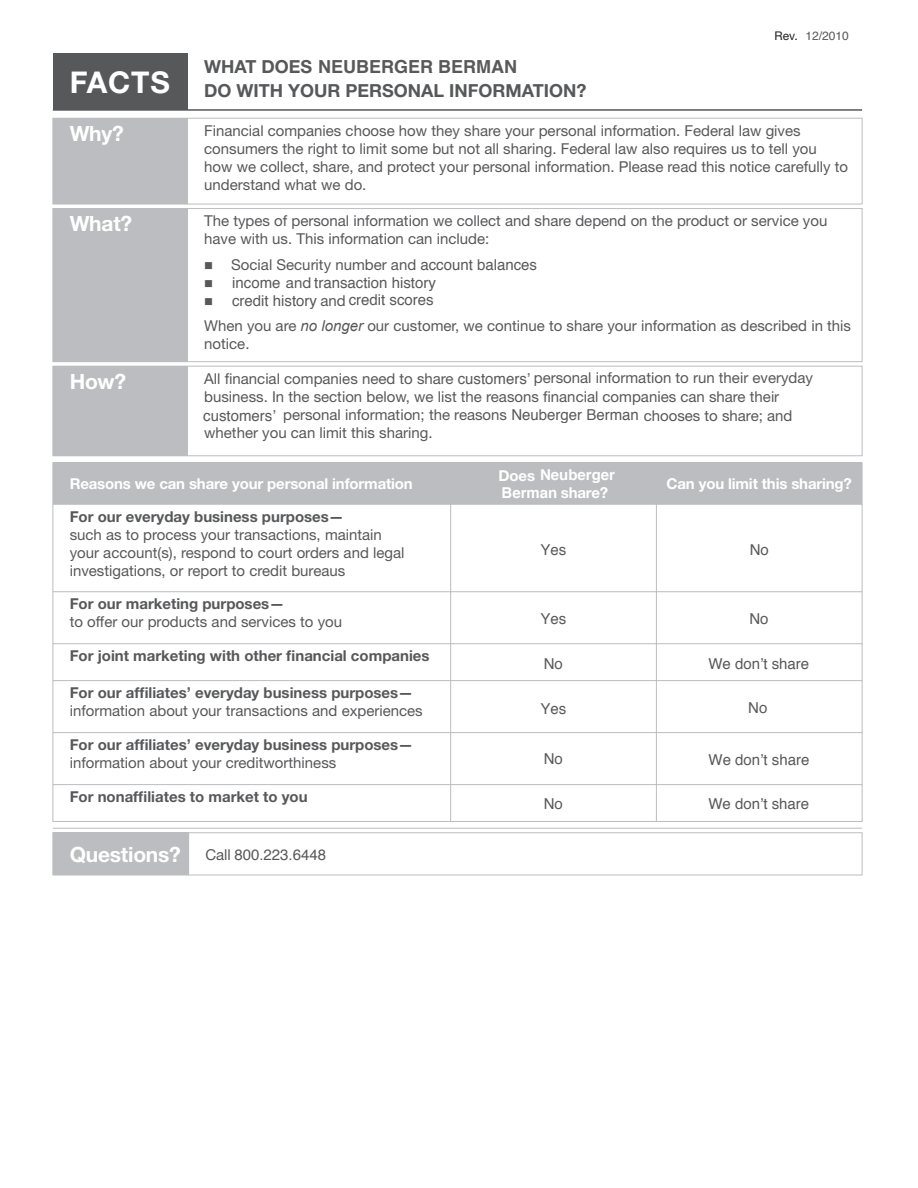
<style>
.page{position:relative;width:918px;height:1188px;background:#fff}
.page>*{position:absolute;margin:0;border:0;box-sizing:border-box;transform-origin:0 0}
.t1{font:700 30px "Helvetica Neue";letter-spacing:.03em;color:#fff}
.t2{font:700 21px "Helvetica Neue";letter-spacing:-.01em;color:#fff}
.t3{font:700 18px/24px "Helvetica Neue";color:#57585a}
.t4{font:15px/18px "Helvetica Neue";color:#57585a}
.t5{font:15px/17.9px "Helvetica";color:#595959}
.t6{font:700 15px/18px "Helvetica Neue";color:#57585a}
.t7{font:700 15px "Helvetica Neue";letter-spacing:-.01em;color:#fff}
.t8{font:700 15px/18px "Helvetica";color:#fff}
.t9{font:12px "Helvetica";color:#595959}
.t10{font:12px "Helvetica Neue";color:#231f20}
.s1{font-family:"Helvetica";color:#595959}
.s2{font-family:"Helvetica Neue";color:#57585a}
.s3{font-family:"Arial";font-style:italic}
.s4{font-family:"Helvetica Neue"}
.s5{font-weight:700}
.s6{font-weight:400}
.s7{font-weight:400;font-size:15px;color:#57585a}
</style>
<div class="page">
<div style="left:53px;top:53px;width:134px;height:57px;background:#57585a"></div>
<div style="left:53px;top:118px;width:134px;height:86px;background:#bcbdc0"></div>
<div style="left:53px;top:209px;width:134px;height:153px;background:#bcbdc0"></div>
<div style="left:53px;top:366px;width:134px;height:90px;background:#bcbdc0"></div>
<hr style="left:52px;top:118px;width:135px;height:1px;background:#bcbdc0">
<hr style="left:52px;top:119px;width:1px;height:85px;background:#bcbdc0">
<hr style="left:187px;top:118px;width:675px;height:1px;background:#bcbdc0">
<hr style="left:187px;top:119px;width:1px;height:85px;background:#bcbdc0">
<hr style="left:862px;top:119px;width:1px;height:85px;background:#bcbdc0">
<hr style="left:52px;top:204px;width:810px;height:1px;background:#bcbdc0">
<hr style="left:52px;top:208px;width:135px;height:1px;background:#bcbdc0">
<hr style="left:52px;top:209px;width:1px;height:152px;background:#bcbdc0">
<hr style="left:187px;top:208px;width:675px;height:1px;background:#bcbdc0">
<hr style="left:187px;top:209px;width:1px;height:152px;background:#bcbdc0">
<hr style="left:862px;top:209px;width:1px;height:152px;background:#bcbdc0">
<hr style="left:52px;top:361px;width:810px;height:1px;background:#bcbdc0">
<hr style="left:52px;top:366px;width:135px;height:1px;background:#bcbdc0">
<hr style="left:52px;top:367px;width:1px;height:88px;background:#bcbdc0">
<hr style="left:187px;top:366px;width:675px;height:1px;background:#bcbdc0">
<hr style="left:187px;top:367px;width:1px;height:88px;background:#bcbdc0">
<hr style="left:862px;top:367px;width:1px;height:88px;background:#bcbdc0">
<hr style="left:52px;top:455px;width:810px;height:1px;background:#bcbdc0">
<hr style="left:53px;top:109px;width:809px;height:2px;background:#57585a">
<div style="left:53px;top:463px;width:398px;height:41px;background:#bcbdc0"></div>
<div style="left:451px;top:463px;width:205px;height:41px;background:#bcbdc0"></div>
<div style="left:656px;top:463px;width:206px;height:41px;background:#bcbdc0"></div>
<hr style="left:52px;top:462px;width:399px;height:1px;background:#bcbdc0">
<hr style="left:52px;top:463px;width:1px;height:41px;background:#bcbdc0">
<hr style="left:451px;top:462px;width:205px;height:1px;background:#bcbdc0">
<hr style="left:656px;top:462px;width:206px;height:1px;background:#bcbdc0">
<hr style="left:862px;top:463px;width:1px;height:41px;background:#bcbdc0">
<hr style="left:52px;top:504px;width:399px;height:1px;background:#bcbdc0">
<hr style="left:52px;top:505px;width:1px;height:86px;background:#bcbdc0">
<hr style="left:451px;top:504px;width:205px;height:1px;background:#bcbdc0">
<hr style="left:450px;top:505px;width:1px;height:86px;background:#bcbdc0">
<hr style="left:656px;top:504px;width:206px;height:1px;background:#bcbdc0">
<hr style="left:656px;top:505px;width:1px;height:86px;background:#bcbdc0">
<hr style="left:862px;top:505px;width:1px;height:86px;background:#bcbdc0">
<hr style="left:52px;top:591px;width:399px;height:1px;background:#bcbdc0">
<hr style="left:52px;top:592px;width:1px;height:51px;background:#bcbdc0">
<hr style="left:451px;top:591px;width:205px;height:1px;background:#bcbdc0">
<hr style="left:450px;top:592px;width:1px;height:51px;background:#bcbdc0">
<hr style="left:656px;top:591px;width:206px;height:1px;background:#bcbdc0">
<hr style="left:656px;top:592px;width:1px;height:51px;background:#bcbdc0">
<hr style="left:862px;top:592px;width:1px;height:51px;background:#bcbdc0">
<hr style="left:52px;top:643px;width:399px;height:1px;background:#bcbdc0">
<hr style="left:52px;top:644px;width:1px;height:36px;background:#bcbdc0">
<hr style="left:451px;top:643px;width:205px;height:1px;background:#bcbdc0">
<hr style="left:450px;top:644px;width:1px;height:36px;background:#bcbdc0">
<hr style="left:656px;top:643px;width:206px;height:1px;background:#bcbdc0">
<hr style="left:656px;top:644px;width:1px;height:36px;background:#bcbdc0">
<hr style="left:862px;top:644px;width:1px;height:36px;background:#bcbdc0">
<hr style="left:52px;top:680px;width:399px;height:1px;background:#bcbdc0">
<hr style="left:52px;top:681px;width:1px;height:51px;background:#bcbdc0">
<hr style="left:451px;top:680px;width:205px;height:1px;background:#bcbdc0">
<hr style="left:450px;top:681px;width:1px;height:51px;background:#bcbdc0">
<hr style="left:656px;top:680px;width:206px;height:1px;background:#bcbdc0">
<hr style="left:656px;top:681px;width:1px;height:51px;background:#bcbdc0">
<hr style="left:862px;top:681px;width:1px;height:51px;background:#bcbdc0">
<hr style="left:52px;top:732px;width:399px;height:1px;background:#bcbdc0">
<hr style="left:52px;top:733px;width:1px;height:51px;background:#bcbdc0">
<hr style="left:451px;top:732px;width:205px;height:1px;background:#bcbdc0">
<hr style="left:450px;top:733px;width:1px;height:51px;background:#bcbdc0">
<hr style="left:656px;top:732px;width:206px;height:1px;background:#bcbdc0">
<hr style="left:656px;top:733px;width:1px;height:51px;background:#bcbdc0">
<hr style="left:862px;top:733px;width:1px;height:51px;background:#bcbdc0">
<hr style="left:52px;top:784px;width:399px;height:1px;background:#bcbdc0">
<hr style="left:52px;top:785px;width:1px;height:36px;background:#bcbdc0">
<hr style="left:451px;top:784px;width:205px;height:1px;background:#bcbdc0">
<hr style="left:450px;top:785px;width:1px;height:36px;background:#bcbdc0">
<hr style="left:656px;top:784px;width:206px;height:1px;background:#bcbdc0">
<hr style="left:656px;top:785px;width:1px;height:36px;background:#bcbdc0">
<hr style="left:862px;top:785px;width:1px;height:36px;background:#bcbdc0">
<hr style="left:52px;top:821px;width:810px;height:1px;background:#bcbdc0">
<div style="left:53px;top:833px;width:136px;height:42px;background:#bcbdc0"></div>
<hr style="left:53px;top:828px;width:809px;height:1px;background:#bcbdc0">
<hr style="left:52px;top:832px;width:137px;height:1px;background:#bcbdc0">
<hr style="left:52px;top:833px;width:1px;height:42px;background:#bcbdc0">
<hr style="left:189px;top:832px;width:673px;height:1px;background:#bcbdc0">
<hr style="left:862px;top:833px;width:1px;height:42px;background:#bcbdc0">
<hr style="left:52px;top:875px;width:810px;height:1px;background:#bcbdc0">
<p class="t10" style="left:775px;top:28px;width:25px">Rev.</p>
<p class="t9" style="left:806px;top:26px;width:45px">12/2010</p>
<p class="t1" style="left:70px;top:64px;width:102px">FACTS</p>
<p class="t3" style="left:204px;top:55px;width:384px">WHAT DOES <span class="s1">NEUBERGER BERMAN<br></span>DO WITH YOUR PERSONAL INFORMATION?</p>
<p class="t2" style="left:70px;top:120px;width:56px">Why?</p>
<p class="t4" style="left:204px;top:121px;width:645px">Financial companies choose how they share your personal information. Federal law gives consumers the right to limit some but not all sharing. Federal law also requires us to tell you how we collect, share, and protect your personal information. Please read this notice carefully to understand what we do.</p>
<p class="t2" style="left:70px;top:211px;width:64px">What?</p>
<p class="t4" style="left:204px;top:212px;width:625px">The types of personal information we collect and share depend on the product or service you have with us. This information can include:</p>
<p class="t5" style="left:231px;top:256px;width:307px"><span class="s2">Social Security number and</span> account balances income <span class="s2">and</span> transaction history<br>credit history <span class="s2">and</span> credit scores</p>
<p class="t4" style="left:204px;top:317px;width:648px">When you are <span class="s3">no longer</span> our customer, we continue to share your information as described in this notice.</p>
<p class="t2" style="left:70px;top:368px;width:58px">How?</p>
<p class="t4" style="left:204px;top:368px;width:610px">All financial companies need to share <span class="s1">customersʼ</span> personal information to run their everyday</p>
<p class="t4" style="left:204px;top:387px;width:577px">business. In the section below, we list the reasons financial companies can share their</p>
<p class="t4" style="left:283px;top:405px;width:511px">personal information; the reasons <span class="s1">Neuberger Berman</span> chooses to share; and</p>
<p class="t4" style="left:204px;top:423px;width:230px">whether you can limit this sharing.</p>
<p class="t7" style="left:70px;top:475px;width:345px">Reasons we can share your personal information</p>
<p class="t8" style="left:499px;top:466px;width:118px"><span class="s4">Does</span> Neuberger<br>Berman <span class="s4">share?</span></p>
<p class="t7" style="left:667px;top:475px;width:187px">Can you limit this sharing?</p>
<p class="t4" style="left:70px;top:507px;width:336px"><span class="s5">For our everyday business purposes—<br></span>such as to process your transactions, maintain your account(s), respond to court orders and legal investigations, or report to credit bureaus</p>
<p class="t4" style="left:70px;top:595px;width:274px"><span class="s5">For our marketing purposes—<br></span>to offer our products and services to you</p>
<p class="t6" style="left:70px;top:647px;width:361px">For joint marketing with other financial companies</p>
<p class="t4" style="left:70px;top:684px;width:355px"><span class="s5">For our affiliates’ everyday business purposes— </span>information about your transactions and experiences</p>
<p class="t6" style="left:70px;top:736px;width:345px">For our affiliates’ everyday business purposes— <span class="s6">information about your creditworthiness</span></p>
<p class="t6" style="left:70px;top:788px;width:240px">For nonaffiliates to market to you</p>
<p class="t5" style="left:203px;top:408px;width:74px">customersʼ</p>
<p class="t5" style="left:540px;top:541px;width:27px">Yes</p>
<p class="t5" style="left:750px;top:541px;width:21px">No</p>
<p class="t5" style="left:540px;top:611px;width:27px">Yes</p>
<p class="t5" style="left:749px;top:611px;width:21px">No</p>
<p class="t5" style="left:544px;top:656px;width:21px">No</p>
<p class="t5" style="left:708px;top:656px;width:102px">We donʼt share</p>
<p class="t5" style="left:540px;top:700px;width:27px">Yes</p>
<p class="t5" style="left:748px;top:699px;width:21px">No</p>
<p class="t5" style="left:544px;top:751px;width:21px">No</p>
<p class="t5" style="left:709px;top:751px;width:102px">We donʼt share</p>
<p class="t5" style="left:544px;top:795px;width:21px">No</p>
<p class="t5" style="left:708px;top:795px;width:102px">We donʼt share</p>
<p class="t2" style="left:70px;top:842px;width:163px">Questions? <span class="s7">Call</span></p>
<p class="t5" style="left:234px;top:846px;width:93px">800.223.6448</p>
</div>
